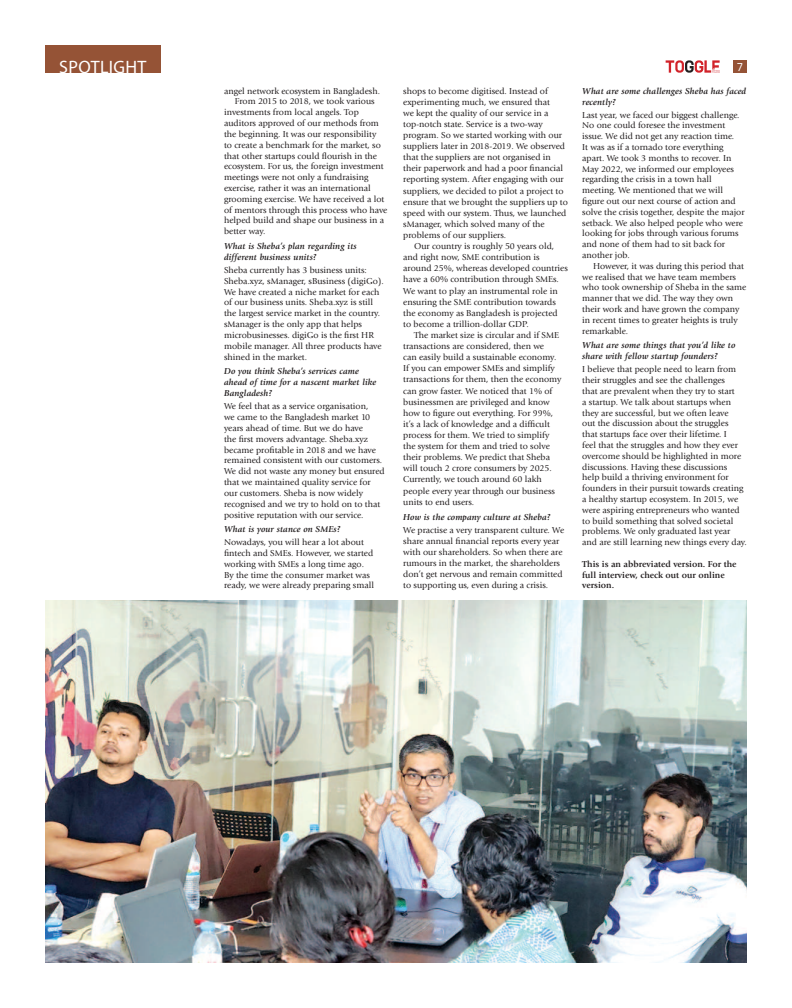
<style>
.page{position:relative;width:792px;height:1008px;background:#fff}
.page>*{position:absolute;margin:0;border:0;box-sizing:border-box;transform-origin:0 0}
.t1{font:18px "Myriad Pro";letter-spacing:.02em;color:#fff}
.t2{font:12px "Titillium Text 22 L";color:#fff}
.t3{font:9px/10.8px "Giovanni Std";color:#231f20}
.t4{font:italic 700 9px/11px "Giovanni Std";letter-spacing:.01em;color:#231f20}
.t5{font:700 9px/10.8px "Giovanni Std";color:#231f20}
</style>
<div class="page">
<svg style="left:666px;top:60px;width:54px;height:13px"></svg>
<div style="left:733px;top:60px;width:14px;height:13px;background:#955336"></div>
<img style="left:45px;top:600px;width:702px;height:363px">
<div style="left:45px;top:45px;width:116px;height:28px;background:#955336"></div>
<h1 class="t1" style="left:59px;top:56px;width:89px">SPOTLIGHT</h1>
<p class="t3" style="left:224px;top:86px;width:158px">angel network ecosystem in Bangladesh.</p>
<p class="t3" style="left:235px;top:97px;width:141px">From 2015 to 2018, we took various</p>
<p class="t3" style="left:224px;top:108px;width:136px">investments from local angels. Top</p>
<p class="t3" style="left:224px;top:118px;width:156px">auditors approved of our methods from</p>
<p class="t3" style="left:224px;top:129px;width:154px">the beginning. It was our responsibility</p>
<p class="t3" style="left:224px;top:140px;width:158px">to create a benchmark for the market, so</p>
<p class="t3" style="left:224px;top:151px;width:154px">that other startups could flourish in the</p>
<p class="t3" style="left:224px;top:162px;width:161px">ecosystem. For us, the foreign investment</p>
<p class="t3" style="left:224px;top:173px;width:146px">meetings were not only a fundraising</p>
<p class="t3" style="left:224px;top:183px;width:148px">exercise, rather it was an international</p>
<p class="t3" style="left:224px;top:194px;width:162px">grooming exercise. We have received a lot</p>
<p class="t3" style="left:224px;top:205px;width:165px">of mentors through this process who have</p>
<p class="t3" style="left:224px;top:216px;width:161px">helped build and shape our business in a</p>
<p class="t3" style="left:224px;top:227px;width:43px">better way.</p>
<p class="t4" style="left:224px;top:241px;width:134px">What is Sheba’s plan regarding its different business units?</p>
<p class="t3" style="left:224px;top:265px;width:161px">Sheba currently has 3 business units:<br>Sheba.xyz, sManager, sBusiness (digiGo).<br>We have created a niche market for each of our business units. Sheba.xyz is still the largest service market in the country. sManager is the only app that helps microbusinesses. digiGo is the first HR mobile manager. All three products have shined in the market.</p>
<p class="t4" style="left:224px;top:366px;width:154px">Do you think Sheba’s services came ahead of time for a nascent market like<br>Bangladesh?</p>
<p class="t3" style="left:224px;top:402px;width:162px">We feel that as a service organisation,<br>we came to the Bangladesh market 10 years ahead of time. But we do have<br>the first movers advantage. Sheba.xyz became profitable in 2018 and we have remained consistent with our customers.<br>We did not waste any money but ensured that we maintained quality service for our customers. Sheba is now widely recognised and we try to hold on to that positive reputation with our service.</p>
<p class="t4" style="left:224px;top:524px;width:118px">What is your stance on SMEs?</p>
<p class="t3" style="left:224px;top:538px;width:151px">Nowadays, you will hear a lot about fintech and SMEs. However, we started working with SMEs a long time ago.<br>By the time the consumer market was ready, we were already preparing small</p>
<p class="t3" style="left:403px;top:86px;width:146px">shops to become digitised. Instead of</p>
<p class="t3" style="left:403px;top:97px;width:148px">experimenting much, we ensured that</p>
<p class="t3" style="left:403px;top:108px;width:147px">we kept the quality of our service in a</p>
<p class="t3" style="left:403px;top:119px;width:141px">top-notch state. Service is a two-way</p>
<p class="t3" style="left:403px;top:130px;width:160px">program. So we started working with our</p>
<p class="t3" style="left:403px;top:141px;width:163px">suppliers later in 2018-2019. We observed</p>
<p class="t3" style="left:403px;top:153px;width:149px">that the suppliers are not organised in</p>
<p class="t3" style="left:403px;top:164px;width:161px">their paperwork and had a poor financial</p>
<p class="t3" style="left:403px;top:175px;width:162px">reporting system. After engaging with our</p>
<p class="t3" style="left:403px;top:186px;width:162px">suppliers, we decided to pilot a project to</p>
<p class="t3" style="left:403px;top:197px;width:166px">ensure that we brought the suppliers up to</p>
<p class="t3" style="left:403px;top:208px;width:165px">speed with our system. Thus, we launched</p>
<p class="t3" style="left:403px;top:219px;width:143px">sManager, which solved many of the</p>
<p class="t3" style="left:403px;top:230px;width:104px">problems of our suppliers.</p>
<p class="t3" style="left:414px;top:242px;width:142px">Our country is roughly 50 years old,</p>
<p class="t3" style="left:403px;top:253px;width:138px">and right now, SME contribution is</p>
<p class="t3" style="left:403px;top:264px;width:166px">around 25%, whereas developed countries</p>
<p class="t3" style="left:403px;top:275px;width:157px">have a 60% contribution through SMEs.</p>
<p class="t3" style="left:403px;top:286px;width:156px">We want to play an instrumental role in</p>
<p class="t3" style="left:403px;top:297px;width:154px">ensuring the SME contribution towards</p>
<p class="t3" style="left:403px;top:308px;width:156px">the economy as Bangladesh is projected</p>
<p class="t3" style="left:403px;top:319px;width:127px">to become a trillion-dollar GDP.</p>
<p class="t3" style="left:414px;top:330px;width:147px">The market size is circular and if SME</p>
<p class="t3" style="left:403px;top:342px;width:142px">transactions are considered, then we</p>
<p class="t3" style="left:403px;top:353px;width:155px">can easily build a sustainable economy.</p>
<p class="t3" style="left:403px;top:364px;width:153px">If you can empower SMEs and simplify</p>
<p class="t3" style="left:403px;top:375px;width:160px">transactions for them, then the economy</p>
<p class="t3" style="left:403px;top:386px;width:151px">can grow faster. We noticed that 1% of</p>
<p class="t3" style="left:403px;top:397px;width:148px">businessmen are privileged and know</p>
<p class="t3" style="left:403px;top:408px;width:152px">how to figure out everything. For 99%,</p>
<p class="t3" style="left:403px;top:419px;width:148px">it’s a lack of knowledge and a difficult</p>
<p class="t3" style="left:403px;top:430px;width:148px">process for them. We tried to simplify</p>
<p class="t3" style="left:403px;top:442px;width:148px">the system for them and tried to solve</p>
<p class="t3" style="left:403px;top:453px;width:148px">their problems. We predict that Sheba</p>
<p class="t3" style="left:403px;top:464px;width:150px">will touch 2 crore consumers by 2025.</p>
<p class="t3" style="left:403px;top:475px;width:140px">Currently, we touch around 60 lakh</p>
<p class="t3" style="left:403px;top:486px;width:153px">people every year through our business</p>
<p class="t3" style="left:403px;top:497px;width:72px">units to end users.</p>
<p class="t4" style="left:403px;top:512px;width:149px">How is the company culture at Sheba?</p>
<p class="t3" style="left:403px;top:525px;width:162px;line-height:11.1px">We practise a very transparent culture. We share annual financial reports every year with our shareholders. So when there are rumours in the market, the shareholders don’t get nervous and remain committed to supporting us, even during a crisis.</p>
<h2 class="t2" style="left:737px;top:59px;width:8px">7</h2>
<p class="t4" style="left:582px;top:86px;width:166px">What are some challenges Sheba has faced recently?</p>
<p class="t3" style="left:582px;top:110px;width:164px">Last year, we faced our biggest challenge.<br>No one could foresee the investment issue. We did not get any reaction time.<br>It was as if a tornado tore everything apart. We took 3 months to recover. In May 2022, we informed our employees regarding the crisis in a town hall meeting. We mentioned that we will figure out our next course of action and solve the crisis together, despite the major setback. We also helped people who were looking for jobs through various forums and none of them had to sit back for another job.</p>
<p class="t3" style="left:582px;top:261px;width:166px;text-indent:11px">However, it was during this period that we realised that we have team members who took ownership of Sheba in the same manner that we did. The way they own their work and have grown the company in recent times to greater heights is truly remarkable.</p>
<p class="t4" style="left:582px;top:341px;width:155px">What are some things that you’d like to share with fellow startup founders?</p>
<p class="t3" style="left:582px;top:365px;width:166px">I believe that people need to learn from their struggles and see the challenges<br>that are prevalent when they try to start<br>a startup. We talk about startups when they are successful, but we often leave<br>out the discussion about the struggles<br>that startups face over their lifetime. I<br>feel that the struggles and how they ever overcome should be highlighted in more discussions. Having these discussions help build a thriving environment for founders in their pursuit towards creating a healthy startup ecosystem. In 2015, we were aspiring entrepreneurs who wanted to build something that solved societal problems. We only graduated last year and are still learning new things every day.</p>
<p class="t5" style="left:582px;top:559px;width:156px">This is an abbreviated version. For the full interview, check out our online version.</p>
</div>
